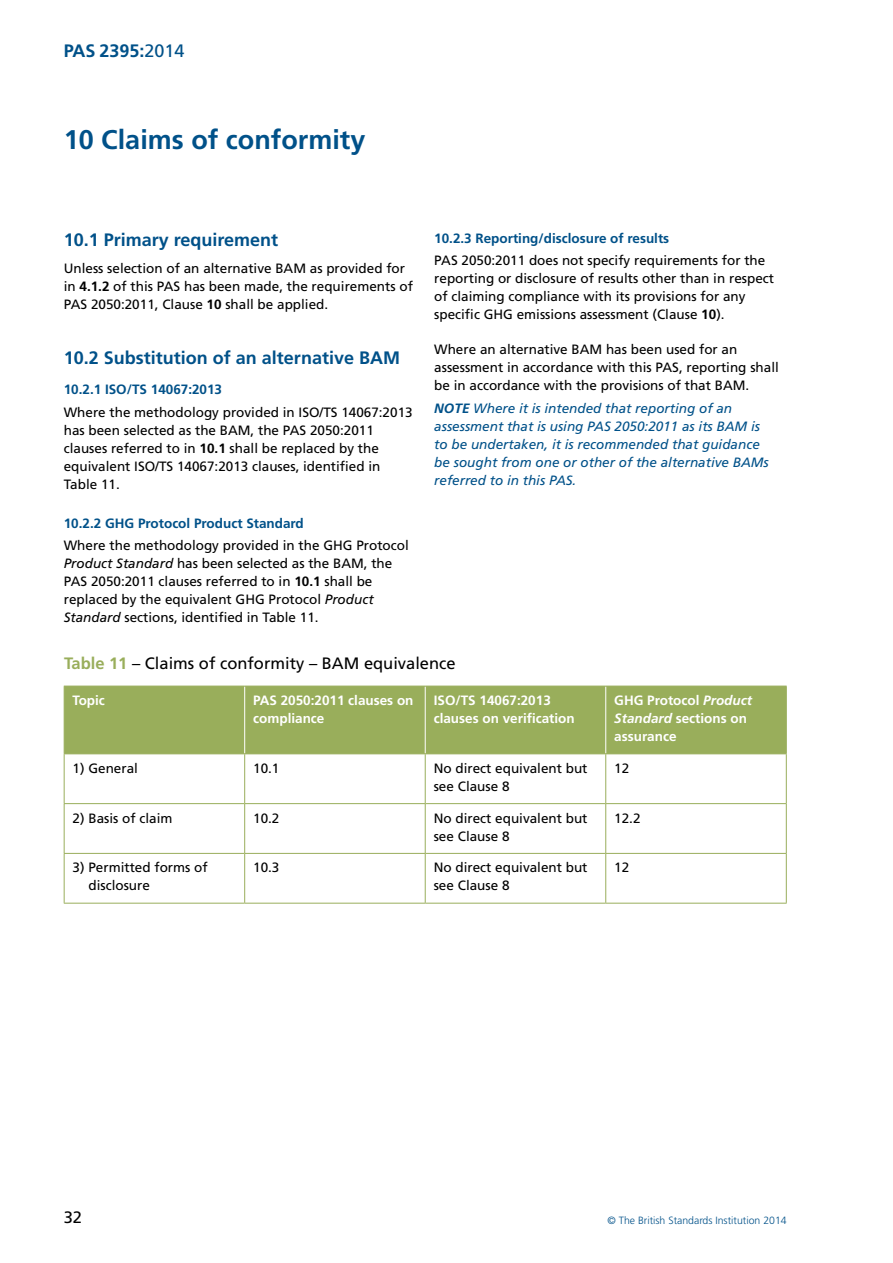
<style>
.page{position:relative;width:893px;height:1263px;background:#fff}
.page>*{position:absolute;margin:0;border:0;box-sizing:border-box;transform-origin:0 0}
.t1{font:700 27px "Frutiger";color:#005189}
.t2{font:700 18px "Frutiger";color:#005189}
.t3{font:16.5px "Frutiger";color:#000}
.t4{font:13.5px/18px "Frutiger";color:#000}
.t5{font:italic 13.5px/18px "Frutiger";color:#005189}
.t6{font:700 13.5px/18px "Frutiger";color:#fff}
.t7{font:700 13.5px "Frutiger";color:#005189}
.t8{font:300 10.5px "Frutiger";color:#005189}
.s1{font-weight:400}
.s2{font-weight:700}
.s3{font-style:italic}
.s4{font-weight:700;color:#99ae5b}
</style>
<div class="page">
<div style="left:65px;top:687px;width:721px;height:66px;background:#99ae5b"></div>
<hr style="left:244px;top:686px;width:1px;height:67px;background:#fff">
<hr style="left:425px;top:686px;width:1px;height:67px;background:#fff">
<hr style="left:605px;top:686px;width:1px;height:67px;background:#fff">
<hr style="left:64px;top:686px;width:1px;height:67px;background:#99ae5b">
<hr style="left:64px;top:686px;width:181px;height:1px;background:#99ae5b">
<hr style="left:64px;top:753px;width:181px;height:1px;background:#99ae5b">
<hr style="left:245px;top:686px;width:180px;height:1px;background:#99ae5b">
<hr style="left:425px;top:686px;width:181px;height:1px;background:#99ae5b">
<hr style="left:245px;top:753px;width:180px;height:1px;background:#99ae5b">
<hr style="left:425px;top:753px;width:181px;height:1px;background:#99ae5b">
<hr style="left:606px;top:686px;width:181px;height:1px;background:#99ae5b">
<hr style="left:786px;top:686px;width:1px;height:67px;background:#99ae5b">
<hr style="left:606px;top:753px;width:181px;height:1px;background:#99ae5b">
<hr style="left:64px;top:754px;width:1px;height:49px;background:#99ae5b">
<hr style="left:244px;top:754px;width:1px;height:49px;background:#99ae5b">
<hr style="left:425px;top:754px;width:1px;height:49px;background:#99ae5b">
<hr style="left:605px;top:754px;width:1px;height:49px;background:#99ae5b">
<hr style="left:786px;top:754px;width:1px;height:49px;background:#99ae5b">
<hr style="left:64px;top:804px;width:1px;height:49px;background:#99ae5b">
<hr style="left:64px;top:803px;width:181px;height:1px;background:#99ae5b">
<hr style="left:245px;top:803px;width:180px;height:1px;background:#99ae5b">
<hr style="left:425px;top:803px;width:181px;height:1px;background:#99ae5b">
<hr style="left:606px;top:803px;width:181px;height:1px;background:#99ae5b">
<hr style="left:244px;top:804px;width:1px;height:49px;background:#99ae5b">
<hr style="left:425px;top:804px;width:1px;height:49px;background:#99ae5b">
<hr style="left:605px;top:804px;width:1px;height:49px;background:#99ae5b">
<hr style="left:786px;top:804px;width:1px;height:49px;background:#99ae5b">
<hr style="left:64px;top:854px;width:1px;height:49px;background:#99ae5b">
<hr style="left:64px;top:853px;width:181px;height:1px;background:#99ae5b">
<hr style="left:245px;top:853px;width:180px;height:1px;background:#99ae5b">
<hr style="left:425px;top:853px;width:181px;height:1px;background:#99ae5b">
<hr style="left:606px;top:853px;width:181px;height:1px;background:#99ae5b">
<hr style="left:244px;top:854px;width:1px;height:49px;background:#99ae5b">
<hr style="left:425px;top:854px;width:1px;height:49px;background:#99ae5b">
<hr style="left:605px;top:854px;width:1px;height:49px;background:#99ae5b">
<hr style="left:786px;top:854px;width:1px;height:49px;background:#99ae5b">
<hr style="left:64px;top:903px;width:181px;height:1px;background:#99ae5b">
<hr style="left:245px;top:903px;width:180px;height:1px;background:#99ae5b">
<hr style="left:425px;top:903px;width:181px;height:1px;background:#99ae5b">
<hr style="left:606px;top:903px;width:181px;height:1px;background:#99ae5b">
<h2 class="t2" style="left:64px;top:40px;width:122px">PAS 2395:<span class="s1">2014</span></h2>
<h1 class="t1" style="left:64px;top:123px;width:303px">10 Claims of conformity</h1>
<p class="t7" style="left:434px;top:230px;width:237px">10.2.3 Reporting/disclosure of results</p>
<p class="t4" style="left:434px;top:252px;width:341px">PAS 2050:2011 does not specify requirements for the reporting or disclosure of results other than in respect of claiming compliance with its provisions for any specific GHG emissions assessment (Clause <span class="s2">10</span>).</p>
<p class="t4" style="left:434px;top:341px;width:346px">Where an alternative BAM has been used for an assessment in accordance with this PAS, reporting shall be in accordance with the provisions of that BAM.</p>
<p class="t5" style="left:434px;top:399px;width:336px"><span class="s2">NOTE</span> Where it is intended that reporting of an assessment that is using PAS 2050:2011 as its BAM is to be undertaken, it is recommended that guidance be sought from one or other of the alternative BAMs referred to in this PAS.</p>
<h2 class="t2" style="left:64px;top:229px;width:216px">10.1 Primary requirement</h2>
<p class="t4" style="left:64px;top:259px;width:351px">Unless selection of an alternative BAM as provided for in <span class="s2">4.1.2</span> of this PAS has been made, the requirements of<br>PAS 2050:2011, Clause <span class="s2">10</span> shall be applied.</p>
<h2 class="t2" style="left:64px;top:347px;width:338px">10.2 Substitution of an alternative BAM</h2>
<p class="t7" style="left:64px;top:382px;width:160px">10.2.1 ISO/TS 14067:2013</p>
<p class="t4" style="left:64px;top:403px;width:350px">Where the methodology provided in ISO/TS 14067:2013 has been selected as the BAM, the PAS 2050:2011 clauses referred to in <span class="s2">10.1</span> shall be replaced by the equivalent ISO/TS 14067:2013 clauses, identified in Table 11.</p>
<p class="t7" style="left:64px;top:515px;width:242px">10.2.2 GHG Protocol Product Standard</p>
<p class="t4" style="left:64px;top:536px;width:347px">Where the methodology provided in the GHG Protocol <span class="s3">Product Standard</span> has been selected as the BAM, the PAS 2050:2011 clauses referred to in <span class="s2">10.1</span> shall be replaced by the equivalent GHG Protocol <span class="s3">Product Standard</span> sections, identified in Table 11.</p>
<p class="t3" style="left:64px;top:654px;width:393px"><span class="s4">Table 11</span> – Claims of conformity – BAM equivalence</p>
<p class="t6" style="left:73px;top:691px;width:34px">Topic</p>
<p class="t6" style="left:253px;top:691px;width:162px">PAS 2050:2011 clauses on compliance</p>
<p class="t6" style="left:434px;top:691px;width:143px">ISO/TS 14067:2013 clauses on verification</p>
<p class="t6" style="left:614px;top:691px;width:139px">GHG Protocol <span class="s3">Product<br>Standard</span> sections on assurance</p>
<p class="t4" style="left:73px;top:759px;width:67px">1) General</p>
<p class="t4" style="left:253px;top:759px;width:28px">10.1</p>
<p class="t4" style="left:434px;top:759px;width:155px">No direct equivalent but see Clause 8</p>
<p class="t4" style="left:614px;top:759px;width:17px">12</p>
<p class="t4" style="left:73px;top:809px;width:101px">2) Basis of claim</p>
<p class="t4" style="left:253px;top:809px;width:28px">10.2</p>
<p class="t4" style="left:434px;top:809px;width:155px">No direct equivalent but see Clause 8</p>
<p class="t4" style="left:614px;top:809px;width:28px">12.2</p>
<p class="t4" style="left:88px;top:858px;width:121px;text-indent:-16px">3) Permitted forms of disclosure</p>
<p class="t4" style="left:253px;top:858px;width:28px">10.3</p>
<p class="t4" style="left:434px;top:858px;width:155px">No direct equivalent but see Clause 8</p>
<p class="t4" style="left:614px;top:858px;width:17px">12</p>
<p class="t3" style="left:64px;top:1207px;width:20px">32</p>
<p class="t8" style="left:607px;top:1215px;width:181px">© The British Standards Institution 2014</p>
</div>
